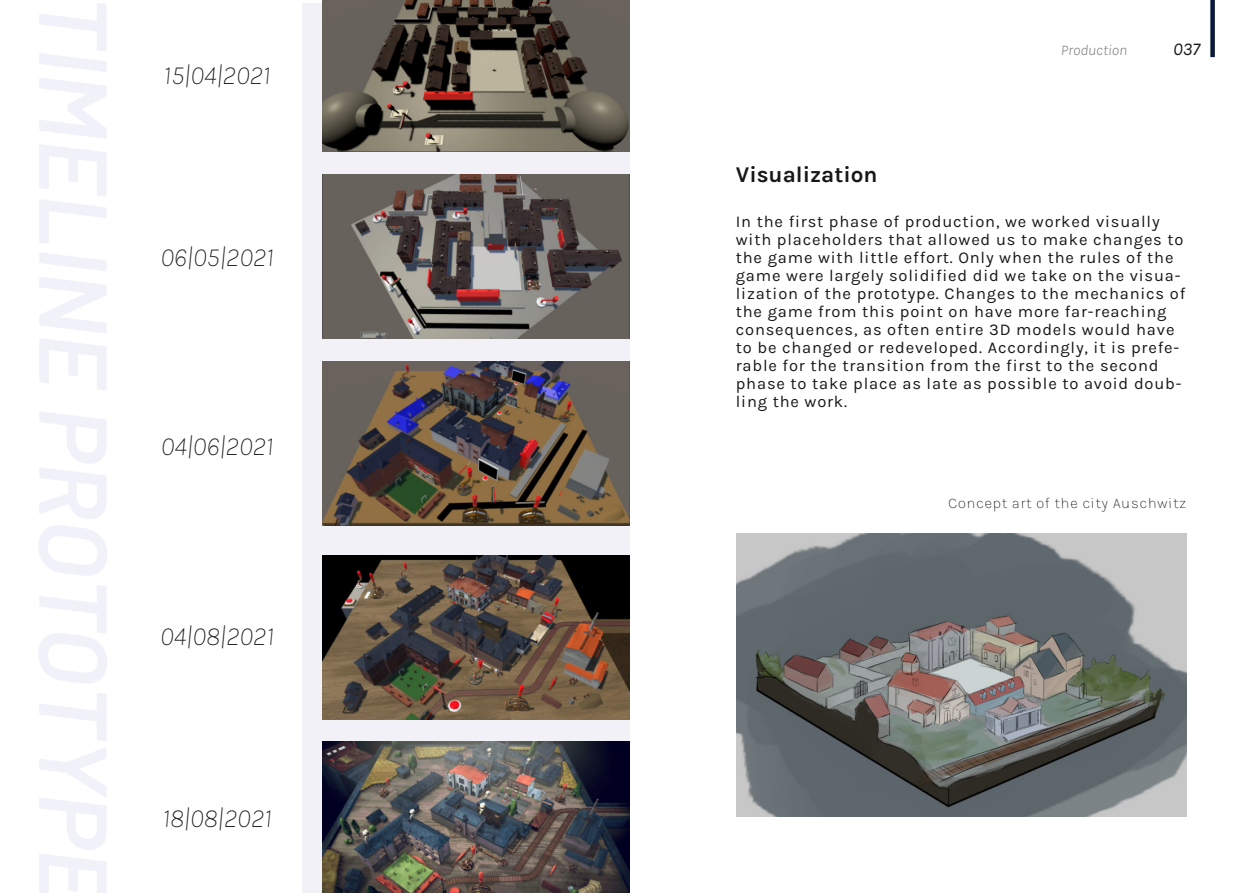
<style>
.page{position:relative;width:1259px;height:893px;background:#fff}
.page>*{position:absolute;margin:0;border:0;box-sizing:border-box;transform-origin:0 0}
.t1{font:italic 200 27px "Karla";color:#1a171b}
.t2{font:700 22.5px "Karla";color:#1a171b}
.t3{font:italic 18px "Karla";color:#1a171b}
.t4{font:16.5px/18px "Karla";letter-spacing:.05em;color:#1a171b}
.t5{font:200 15px "Karla";color:#1a171b}
.t6{font:italic 300 15px "Karla";color:#7f8082}
</style>
<div class="page">
<svg style="left:1210px;top:0;width:4px;height:55px"></svg>
<div style="left:302px;top:3px;width:327px;height:890px;background:#f2f1f8"></div>
<img style="left:736px;top:533px;width:450px;height:283px">
<img style="left:322px;top:0;width:307px;height:151px">
<img style="left:322px;top:175px;width:307px;height:164px">
<img style="left:322px;top:361px;width:307px;height:164px">
<img style="left:322px;top:555px;width:307px;height:164px">
<img style="left:322px;top:742px;width:307px;height:151px">
<h1 class="t1" style="left:164px;top:60px;width:108px">15|04|2021</h1>
<h1 class="t1" style="left:160px;top:242px;width:115px">06|05|2021</h1>
<h1 class="t1" style="left:161px;top:430px;width:114px">04|06|2021</h1>
<h1 class="t1" style="left:160px;top:620px;width:115px">04|08|2021</h1>
<h1 class="t1" style="left:162px;top:802px;width:110px">18|08|2021</h1>
<p class="t6" style="left:1061px;top:41px;width:68px">Production</p>
<p class="t3" style="left:1173px;top:38px;width:28px">037</p>
<h2 class="t2" style="left:736px;top:161px;width:143px">Visualization</h2>
<p class="t4" style="left:736px;top:212px;width:451px">In the first phase of production, we worked visually with placeholders that allowed us to make changes to the game with little effort. Only when the rules of the game were largely solidified did we take on the visua&shy;lization of the prototype. Changes to the mechanics of the game from this point on have more far-reaching consequences, as often entire 3D models would have to be changed or redeveloped. Accordingly, it is prefe&shy;rable for the transition from the first to the second phase to take place as late as possible to avoid doub&shy;ling the work.</p>
<p class="t5" style="left:948px;top:494px;width:240px">Concept art of the city Auschwitz</p>
</div>
